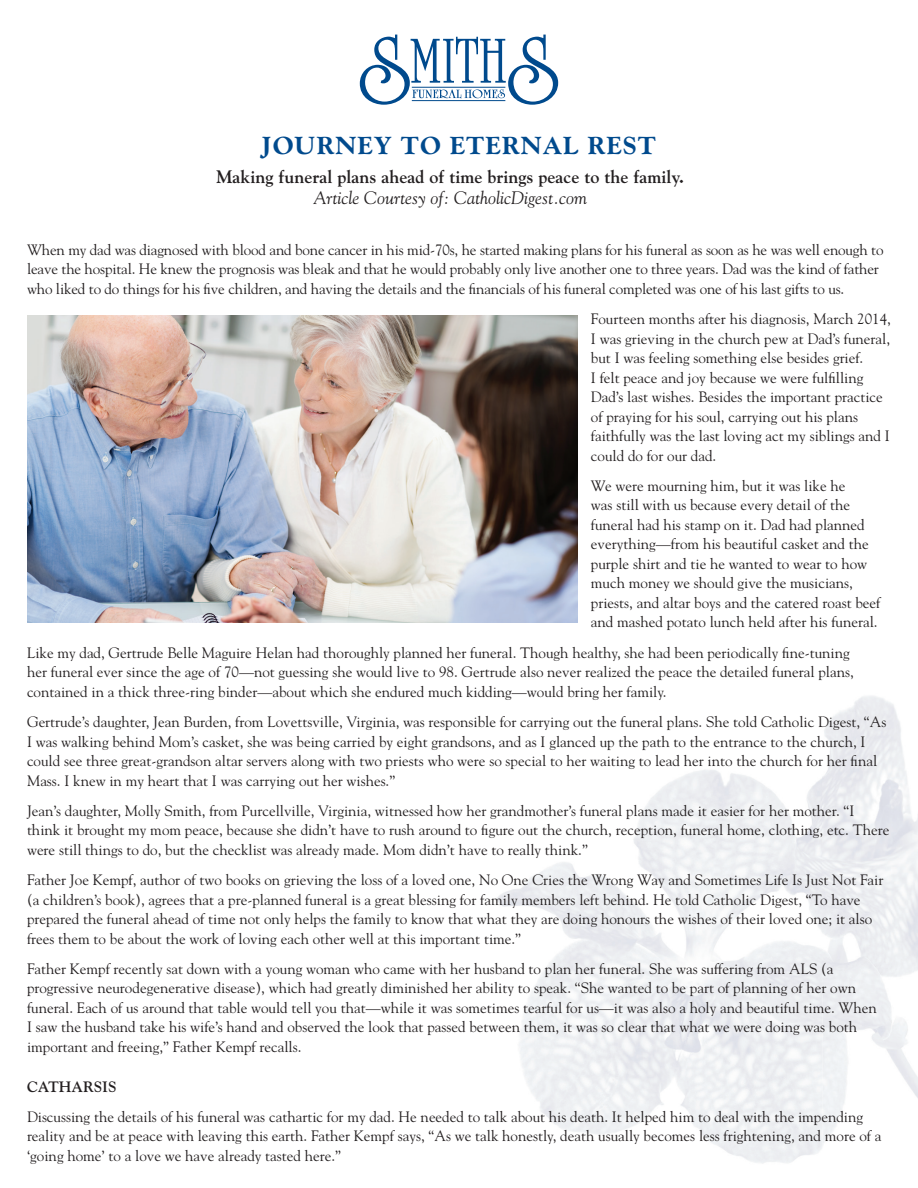
<style>
.page{position:relative;width:918px;height:1188px;background:#fff}
.page>*{position:absolute;margin:0;border:0;box-sizing:border-box;transform-origin:0 0}
.t1{font:800 25.05px "Goudy";letter-spacing:.04em;color:#004a8d}
.t2{font:700 18px "Goudy";color:#231f20}
.t3{font:italic 18px "Goudy";color:#231f20}
.t4{font:15px/19.5px "Goudy";color:#231f20}
.t5{font:700 15px "Goudy";color:#231f20}
</style>
<div class="page">
<svg style="left:360px;top:35px;width:198px;height:70px"></svg>
<hr style="left:412px;top:100px;width:93px;height:1px;background:#004a8d">
<hr style="left:412px;top:87px;width:93px;height:1px;background:#004a8d">
<img style="left:27px;top:315px;width:550px;height:307px">
<h1 class="t1" style="left:262px;top:131px;width:396px">JOURNEY TO ETERNAL REST</h1>
<p class="t2" style="left:217px;top:165px;width:469px">Making funeral plans ahead of time brings peace to the family.</p>
<p class="t3" style="left:314px;top:187px;width:275px">Article Courtesy of: CatholicDigest.com</p>
<p class="t4" style="left:27px;top:239px;width:858px">When my dad was diagnosed with blood and bone cancer in his mid-70s, he started making plans for his funeral as soon as he was well enough to leave the hospital. He knew the prognosis was bleak and that he would probably only live another one to three years. Dad was the kind of father who liked to do things for his five children, and having the details and the financials of his funeral completed was one of his last gifts to us.</p>
<p class="t4" style="left:591px;top:309px;width:301px">Fourteen months after his diagnosis, March 2014, I was grieving in the church pew at Dad’s funeral, but I was feeling something else besides grief.<br>I felt peace and joy because we were fulfilling Dad’s last wishes. Besides the important practice of praying for his soul, carrying out his plans faithfully was the last loving act my siblings and I could do for our dad.</p>
<p class="t4" style="left:591px;top:476px;width:291px">We were mourning him, but it was like he<br>was still with us because every detail of the funeral had his stamp on it. Dad had planned everything—from his beautiful casket and the purple shirt and tie he wanted to wear to how much money we should give the musicians, priests, and altar boys and the catered roast beef and mashed potato lunch held after his funeral.</p>
<p class="t4" style="left:27px;top:642px;width:828px">Like my dad, Gertrude Belle Maguire Helan had thoroughly planned her funeral. Though healthy, she had been periodically fine-tuning her funeral ever since the age of 70—not guessing she would live to 98. Gertrude also never realized the peace the detailed funeral plans, contained in a thick three-ring binder—about which she endured much kidding—would bring her family.</p>
<p class="t4" style="left:27px;top:712px;width:861px">Gertrude’s daughter, Jean Burden, from Lovettsville, Virginia, was responsible for carrying out the funeral plans. She told Catholic Digest, “As I was walking behind Mom’s casket, she was being carried by eight grandsons, and as I glanced up the path to the entrance to the church, I could see three great-grandson altar servers along with two priests who were so special to her waiting to lead her into the church for her final Mass. I knew in my heart that I was carrying out her wishes.”</p>
<p class="t4" style="left:27px;top:800px;width:864px">Jean’s daughter, Molly Smith, from Purcellville, Virginia, witnessed how her grandmother’s funeral plans made it easier for her mother. “I think it brought my mom peace, because she didn’t have to rush around to figure out the church, reception, funeral home, clothing, etc. There were still things to do, but the checklist was already made. Mom didn’t have to really think.”</p>
<p class="t4" style="left:27px;top:870px;width:858px">Father Joe Kempf, author of two books on grieving the loss of a loved one, No One Cries the Wrong Way and Sometimes Life Is Just Not Fair (a children’s book), agrees that a pre-planned funeral is a great blessing for family members left behind. He told Catholic Digest, “To have prepared the funeral ahead of time not only helps the family to know that what they are doing honours the wishes of their loved one; it also frees them to be about the work of loving each other well at this important time.”</p>
<p class="t4" style="left:27px;top:959px;width:851px">Father Kempf recently sat down with a young woman who came with her husband to plan her funeral. She was suffering from ALS (a progressive neurodegenerative disease), which had greatly diminished her ability to speak. “She wanted to be part of planning of her own funeral. Each of us around that table would tell you that—while it was sometimes tearful for us—it was also a holy and beautiful time. When I saw the husband take his wife’s hand and observed the look that passed between them, it was so clear that what we were doing was both important and freeing,” Father Kempf recalls.</p>
<p class="t5" style="left:27px;top:1077px;width:91px">CATHARSIS</p>
<p class="t4" style="left:27px;top:1107px;width:856px">Discussing the details of his funeral was cathartic for my dad. He needed to talk about his death. It helped him to deal with the impending reality and be at peace with leaving this earth. Father Kempf says, “As we talk honestly, death usually becomes less frightening, and more of a ‘going home’ to a love we have already tasted here.”</p>
</div>
